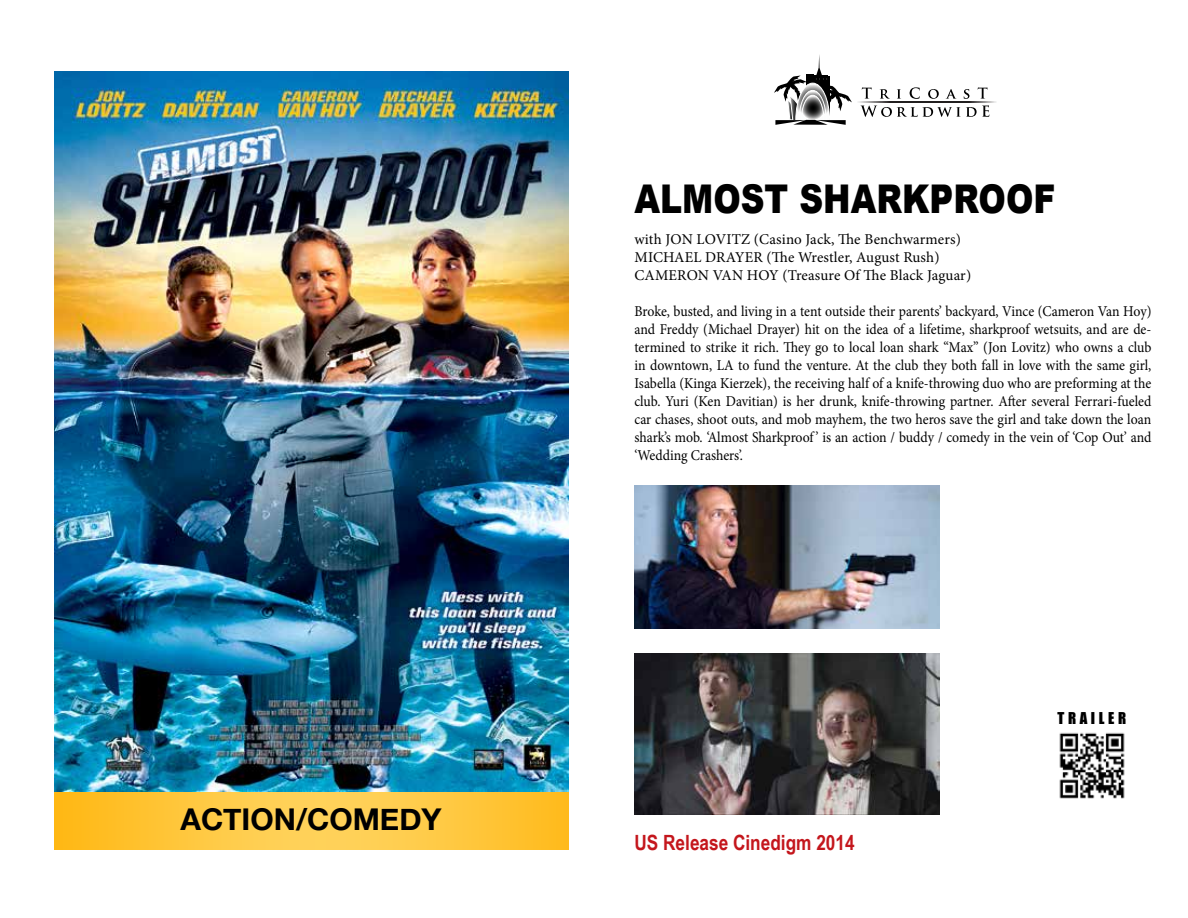
<style>
.page{position:relative;width:1188px;height:918px;background:#fff}
.page>*{position:absolute;margin:0;border:0;box-sizing:border-box;transform-origin:0 0}
.t1{font:900 39.6px "Arial";color:#000;scale:.83 1}
.t2{font:700 30px "Helvetica Neue";color:#000}
.t3{font:700 21px "Arial Narrow";color:#c4161c}
.t4{font:15px/18px "Minion Pro";letter-spacing:.005em;color:#000;text-align:justify;scale:.92 1}
.t5{font:15px/18px "Minion Pro";letter-spacing:.005em;color:#000}
.t6{font:15px "Impact";letter-spacing:.24em;color:#000}
</style>
<div class="page">
<svg style="left:774px;top:55px;width:78px;height:69px"></svg>
<svg style="left:858px;top:102px;width:138px;height:1px"></svg>
<svg style="left:862px;top:87px;width:10px;height:12px"></svg>
<svg style="left:880px;top:89px;width:10px;height:10px"></svg>
<svg style="left:897px;top:89px;width:4px;height:10px"></svg>
<svg style="left:910px;top:87px;width:10px;height:12px"></svg>
<svg style="left:928px;top:89px;width:11px;height:10px"></svg>
<svg style="left:946px;top:89px;width:10px;height:10px"></svg>
<svg style="left:964px;top:89px;width:5px;height:10px"></svg>
<svg style="left:978px;top:87px;width:9px;height:12px"></svg>
<svg style="left:860px;top:105px;width:129px;height:12px"></svg>
<img style="left:634px;top:486px;width:306px;height:142px">
<img style="left:634px;top:653px;width:306px;height:161px">
<img style="left:1059px;top:732px;width:66px;height:67px">
<img style="left:54px;top:71px;width:514px;height:779px">
<h2 class="t2" style="left:181px;top:796px;width:263px">ACTION/COMEDY</h2>
<h1 class="t1" style="left:634px;top:170px;width:509px">ALMOST SHARKPROOF</h1>
<p class="t5" style="left:634px;top:230px;width:338px">with JON LOVITZ (Casino Jack, The Benchwarmers)<br>MICHAEL DRAYER (The Wrestler, August Rush)<br>CAMERON VAN HOY (Treasure Of The Black Jaguar)</p>
<p class="t4" style="left:634px;top:302px;width:563px">Broke, busted, and living in a tent outside their parents’ backyard, Vince (Cameron Van Hoy) and Freddy (Michael Drayer) hit on the idea of a lifetime, sharkproof wetsuits, and are de&shy;termined to strike it rich. They go to local loan shark “Max” (Jon Lovitz) who owns a club in downtown, LA to fund the venture. At the club they both fall in love with the same girl, Isabella (Kinga Kierzek), the receiving half of a knife-throwing duo who are preforming at the club. Yuri (Ken Davitian) is her drunk, knife-throwing partner. After several Ferrari-fueled car chases, shoot outs, and mob mayhem, the two heros save the girl and take down the loan shark’s mob. ‘Almost Sharkproof ’ is an action / buddy / comedy in the vein of ‘Cop Out’ and ‘Wedding Crashers’.</p>
<h3 class="t3" style="left:634px;top:826px;width:222px">US Release Cinedigm 2014</h3>
<p class="t6" style="left:1057px;top:706px;width:70px">TRAILER</p>
</div>
